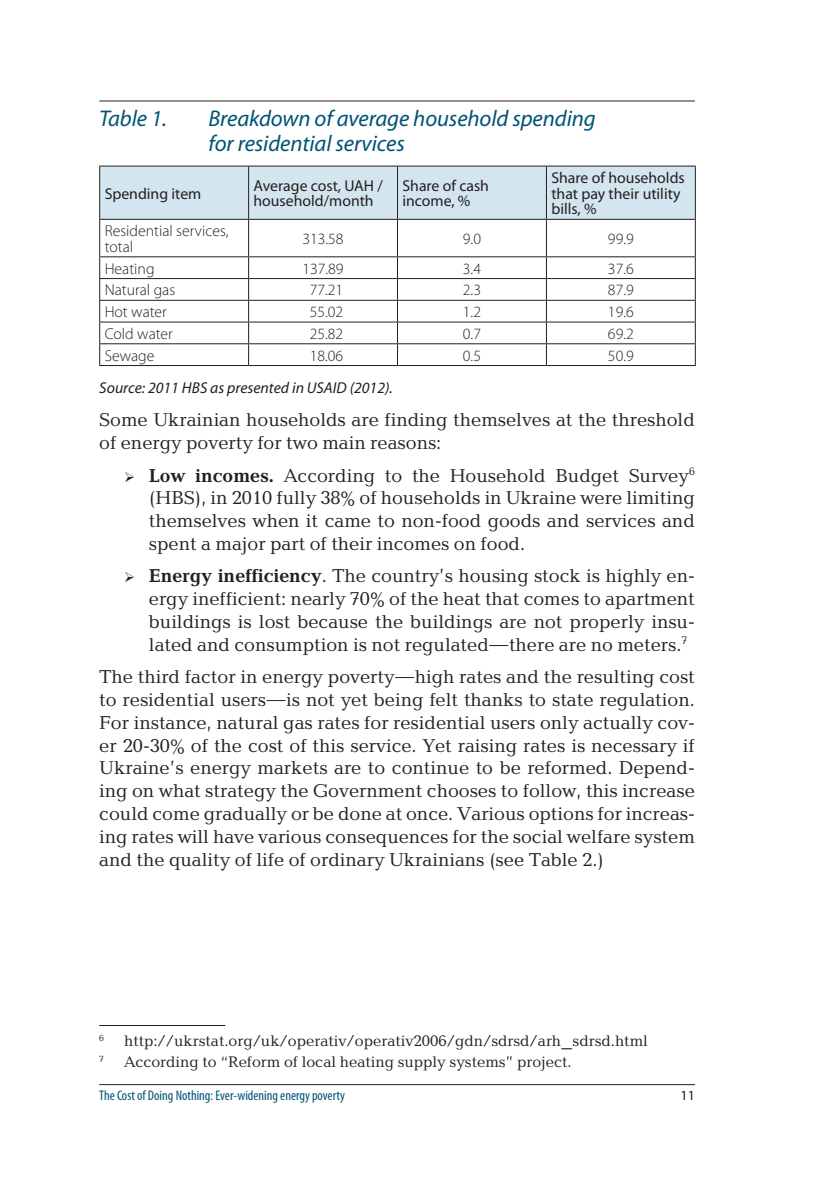
<style>
.page{position:relative;width:819px;height:1191px;background:#fff}
.page>*{position:absolute;margin:0;border:0;box-sizing:border-box;transform-origin:0 0}
.t1{font:italic 22.75px/24.5px "Myriad Pro";letter-spacing:-.005em;color:#005376}
.t2{font:19.25px/22.8px "Baltica C";color:#231f20}
.t3{font:300 15.75px/15.8px "Myriad Pro";color:#231f20}
.t4{font:15.75px/20.7px "Baltica C";color:#231f20}
.t5{font:15.75px/15.8px "Myriad Pro";color:#231f20}
.t6{font:italic 15.75px "Myriad Pro";color:#231f20}
.t7{font:condensed 14px "Myriad Pro";color:#005376}
.t8{font:14px "Myriad Pro";color:#231f20}
.s1{font-weight:700}
</style>
<div class="page">
<hr style="left:99px;top:1084px;width:595px;height:1px;background:#231f20">
<hr style="left:99px;top:101px;width:595px;height:1px;background:#231f20">
<div style="left:100px;top:167px;width:594px;height:52px;background:#d3e5ee"></div>
<hr style="left:99px;top:166px;width:1px;height:53px;background:#231f20">
<hr style="left:99px;top:166px;width:149px;height:1px;background:#231f20">
<hr style="left:248px;top:166px;width:149px;height:1px;background:#231f20">
<hr style="left:397px;top:166px;width:149px;height:1px;background:#231f20">
<hr style="left:546px;top:166px;width:149px;height:1px;background:#231f20">
<hr style="left:99px;top:220px;width:1px;height:36px;background:#231f20">
<svg style="left:99px;top:257px;width:1px;height:108px"></svg>
<hr style="left:99px;top:219px;width:149px;height:1px;background:#231f20">
<hr style="left:248px;top:219px;width:149px;height:1px;background:#231f20">
<hr style="left:397px;top:219px;width:149px;height:1px;background:#231f20">
<hr style="left:546px;top:219px;width:149px;height:1px;background:#231f20">
<hr style="left:99px;top:256px;width:149px;height:1px;background:#231f20">
<hr style="left:248px;top:256px;width:149px;height:1px;background:#231f20">
<hr style="left:397px;top:256px;width:149px;height:1px;background:#231f20">
<hr style="left:546px;top:256px;width:149px;height:1px;background:#231f20">
<hr style="left:99px;top:278px;width:149px;height:1px;background:#231f20">
<hr style="left:248px;top:278px;width:149px;height:1px;background:#231f20">
<hr style="left:397px;top:278px;width:149px;height:1px;background:#231f20">
<hr style="left:546px;top:278px;width:149px;height:1px;background:#231f20">
<hr style="left:99px;top:300px;width:149px;height:1px;background:#231f20">
<hr style="left:248px;top:300px;width:149px;height:1px;background:#231f20">
<hr style="left:397px;top:300px;width:149px;height:1px;background:#231f20">
<hr style="left:546px;top:300px;width:149px;height:1px;background:#231f20">
<hr style="left:99px;top:321px;width:149px;height:1px;background:#231f20">
<hr style="left:248px;top:321px;width:149px;height:1px;background:#231f20">
<hr style="left:397px;top:321px;width:149px;height:1px;background:#231f20">
<hr style="left:546px;top:321px;width:149px;height:1px;background:#231f20">
<hr style="left:99px;top:343px;width:149px;height:1px;background:#231f20">
<hr style="left:248px;top:343px;width:149px;height:1px;background:#231f20">
<hr style="left:397px;top:343px;width:149px;height:1px;background:#231f20">
<hr style="left:546px;top:343px;width:149px;height:1px;background:#231f20">
<hr style="left:99px;top:365px;width:149px;height:1px;background:#231f20">
<hr style="left:248px;top:365px;width:149px;height:1px;background:#231f20">
<hr style="left:397px;top:365px;width:149px;height:1px;background:#231f20">
<hr style="left:546px;top:365px;width:149px;height:1px;background:#231f20">
<hr style="left:248px;top:166px;width:1px;height:53px;background:#231f20">
<hr style="left:397px;top:166px;width:1px;height:53px;background:#231f20">
<hr style="left:546px;top:166px;width:1px;height:53px;background:#231f20">
<hr style="left:694px;top:166px;width:1px;height:53px;background:#231f20">
<hr style="left:248px;top:220px;width:1px;height:36px;background:#231f20">
<hr style="left:397px;top:220px;width:1px;height:36px;background:#231f20">
<hr style="left:546px;top:220px;width:1px;height:36px;background:#231f20">
<hr style="left:694px;top:220px;width:1px;height:36px;background:#231f20">
<svg style="left:248px;top:257px;width:1px;height:108px"></svg>
<svg style="left:397px;top:257px;width:1px;height:108px"></svg>
<svg style="left:546px;top:257px;width:1px;height:108px"></svg>
<svg style="left:694px;top:257px;width:1px;height:108px"></svg>
<hr style="left:99px;top:1025px;width:126px;height:1px;background:#231f20">
<p class="t1" style="left:99px;top:106px;width:69px">Table 1.</p>
<p class="t1" style="left:208px;top:106px;width:389px">Breakdown of average household spending for residential services</p>
<p class="t5" style="left:105px;top:185px;width:98px">Spending item</p>
<p class="t5" style="left:253px;top:177px;width:131px">Average cost, UAH / household/month</p>
<p class="t5" style="left:402px;top:177px;width:88px">Share of cash income, %</p>
<p class="t5" style="left:551px;top:169px;width:135px">Share of households that pay their utility bills, %</p>
<p class="t3" style="left:105px;top:223px;width:125px">Residential services, total</p>
<p class="t3" style="left:302px;top:231px;width:43px">313.58</p>
<p class="t3" style="left:463px;top:231px;width:20px">9.0</p>
<p class="t3" style="left:608px;top:231px;width:27px">99.9</p>
<p class="t3" style="left:105px;top:260px;width:51px">Heating</p>
<p class="t3" style="left:302px;top:260px;width:43px">137.89</p>
<p class="t3" style="left:463px;top:260px;width:20px">3.4</p>
<p class="t3" style="left:608px;top:260px;width:27px">37.6</p>
<p class="t3" style="left:105px;top:282px;width:72px">Natural gas</p>
<p class="t3" style="left:310px;top:282px;width:35px">77.21</p>
<p class="t3" style="left:463px;top:282px;width:20px">2.3</p>
<p class="t3" style="left:608px;top:282px;width:27px">87.9</p>
<p class="t3" style="left:105px;top:304px;width:64px">Hot water</p>
<p class="t3" style="left:310px;top:304px;width:35px">55.02</p>
<p class="t3" style="left:463px;top:304px;width:20px">1.2</p>
<p class="t3" style="left:608px;top:304px;width:27px">19.6</p>
<p class="t3" style="left:105px;top:325px;width:70px">Cold water</p>
<p class="t3" style="left:310px;top:325px;width:35px">25.82</p>
<p class="t3" style="left:463px;top:325px;width:20px">0.7</p>
<p class="t3" style="left:608px;top:325px;width:27px">69.2</p>
<p class="t3" style="left:105px;top:347px;width:51px">Sewage</p>
<p class="t3" style="left:310px;top:347px;width:35px">18.06</p>
<p class="t3" style="left:463px;top:347px;width:20px">0.5</p>
<p class="t3" style="left:608px;top:347px;width:27px">50.9</p>
<p class="t6" style="left:99px;top:378px;width:295px">Source: 2011 HBS as presented in USAID (2012).</p>
<p class="t2" style="left:99px;top:409px;width:597px">Some Ukrainian households are finding themselves at the threshold of energy poverty for two main reasons:</p>
<p class="t2" style="left:149px;top:465px;width:547px"><span class="s1">Low incomes.</span> According to the Household Budget Survey (HBS), in 2010 fully 38% of households in Ukraine were limiting themselves when it came to non-food goods and services and spent a major part of their incomes on food.</p>
<p class="t2" style="left:149px;top:565px;width:547px;text-align:justify"><span class="s1">Energy inefficiency</span>. The country’s housing stock is highly en&shy;ergy inefficient: nearly 70% of the heat that comes to apartment buildings is lost because the buildings are not properly insu&shy;lated and consumption is not regulated—there are no meters.</p>
<p class="t2" style="left:99px;top:666px;width:597px;text-align:justify">The third factor in energy poverty—high rates and the resulting cost to residential users—is not yet being felt thanks to state regulation.<br>For instance, natural gas rates for residential users only actually cov&shy;er 20-30% of the cost of this service. Yet raising rates is necessary if Ukraine’s energy markets are to continue to be reformed. Depend&shy;ing on what strategy the Government chooses to follow, this increase could come gradually or be done at once. Various options for increas&shy;ing rates will have various consequences for the social welfare system and the quality of life of ordinary Ukrainians (see Table 2.)</p>
<p class="t4" style="left:124px;top:1031px;width:525px">http://ukrstat.org/uk/operativ/operativ2006/gdn/sdrsd/arh_sdrsd.html<br>According to “Reform of local heating supply systems” project.</p>
<p class="t7" style="left:99px;top:1086px;width:247px">The Cost of Doing Nothing: Ever-widening energy poverty</p>
<p class="t8" style="left:680px;top:1086px;width:16px">11</p>
</div>
